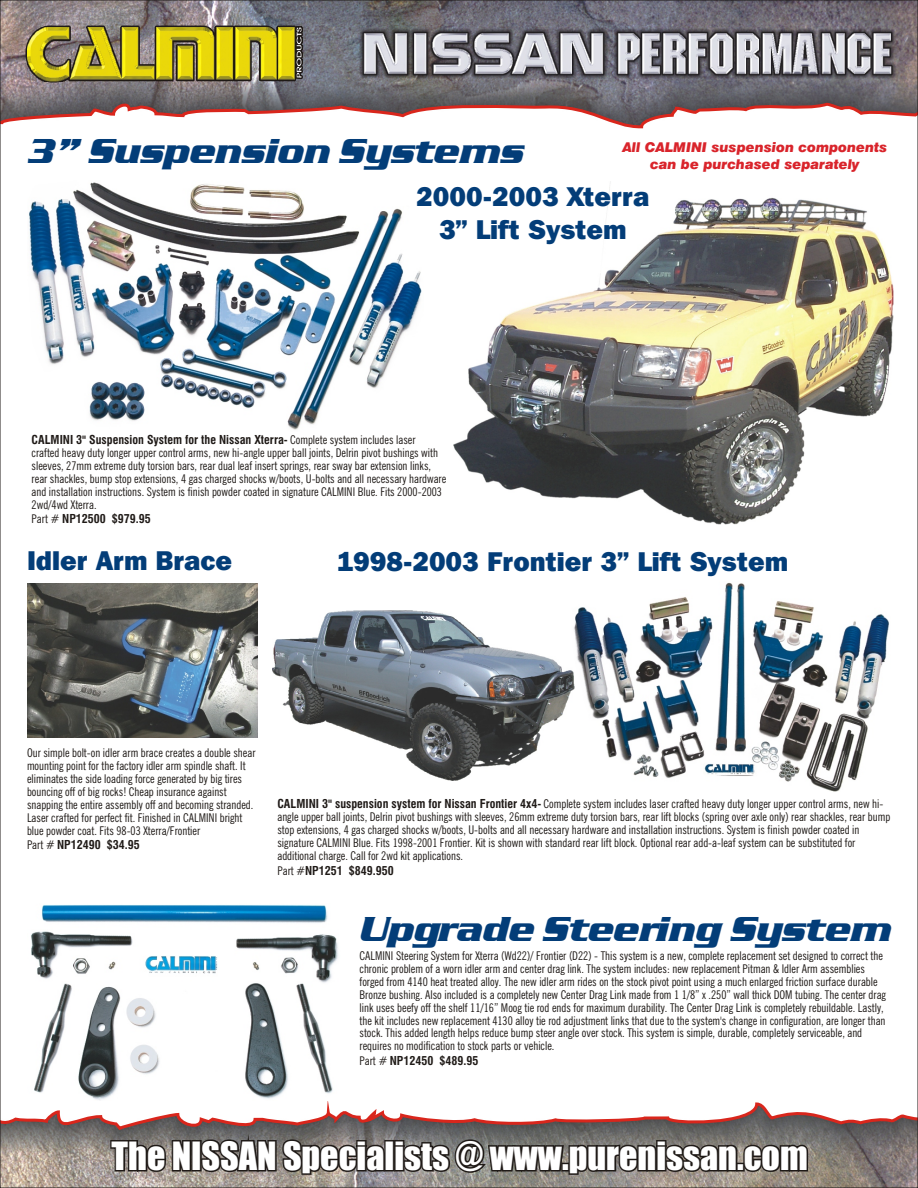
<style>
.page{position:relative;width:918px;height:1188px;background:#fff}
.page>*{position:absolute;margin:0;border:0;box-sizing:border-box;transform-origin:0 0}
.t1{font:italic 36px "Serpentine D Bol";color:#033d78}
.t2{font:36px "Impact";color:#1f1a17}
.t3{font:27px/33.2px "Frnk Goth ITC Hv BT";color:#033d78;text-align:center}
.t4{font:italic 13.5px/16.4px "Swis 721 Blk BT";color:#d9242b;text-align:center}
.t5{font:12px/12.9px "News Goth Cn BT";color:#1f1a17}
.t6{font:700 12px "Swis 721 Cn BT";color:#1f1a17}
.s1{font-family:"News Goth Cn BT";font-weight:400}
.s2{font-family:"Swis 721 Cn BT";font-weight:700}
</style>
<div class="page">
<img style="left:2px;top:2px;width:914px;height:1184px">
<svg style="left:2px;top:1101px;width:914px;height:34px"></svg>
<img style="left:27px;top:181px;width:396px;height:250px">
<svg style="left:2px;top:24px;width:914px;height:106px"></svg>
<img style="left:27px;top:27px;width:269px;height:54px">
<img style="left:27px;top:903px;width:314px;height:198px">
<img style="left:27px;top:584px;width:231px;height:154px">
<img style="left:571px;top:582px;width:320px;height:210px">
<img style="left:273px;top:610px;width:302px;height:171px">
<img style="left:454px;top:182px;width:440px;height:343px">
<h1 class="t1" style="left:27px;top:133px;width:499px">3” Suspension Systems</h1>
<p class="t4" style="left:622px;top:141px;width:266px">All CALMINI suspension components can be purchased separately</p>
<h2 class="t3" style="left:416px;top:183px;width:235px">2000-2003 Xterra<br>3” Lift System</h2>
<p class="t6" style="left:32px;top:435px;width:385px">CALMINI 3" Suspension System for the Nissan Xterra- <span class="s1">Complete system includes laser</span></p>
<p class="t5" style="left:32px;top:447px;width:416px">crafted heavy duty longer upper control arms, new hi-angle upper ball joints, Delrin pivot bushings with sleeves, 27mm extreme duty torsion bars, rear dual leaf insert springs, rear sway bar extension links, rear shackles, bump stop extensions, 4 gas charged shocks w/boots, U-bolts and all necessary hardware and installation instructions. System is finish powder coated in signature CALMINI Blue. Fits 2000-2003<br>2wd/4wd Xterra.</p>
<p class="t6" style="left:32px;top:514px;width:121px"><span class="s1">Part #</span> NP12500 $979.95</p>
<h2 class="t3" style="left:27px;top:547px;width:207px">Idler Arm Brace</h2>
<h2 class="t3" style="left:336px;top:547px;width:453px">1998-2003 Frontier 3” Lift System</h2>
<p class="t5" style="left:27px;top:747px;width:230px">Our simple bolt-on idler arm brace creates a double shear mounting point for the factory idler arm spindle shaft. It eliminates the side loading force generated by big tires bouncing off of big rocks! Cheap insurance against snapping the entire assembly off and becoming stranded.<br>Laser crafted for perfect fit. Finished in CALMINI bright blue powder coat. Fits 98-03 Xterra/Frontier</p>
<p class="t6" style="left:27px;top:840px;width:114px"><span class="s1">Part #</span> NP12490 $34.95</p>
<p class="t5" style="left:277px;top:799px;width:614px"><span class="s2">CALMINI 3" suspension system for Nissan Frontier 4x4-</span> Complete system includes laser crafted heavy duty longer upper control arms, new hi&shy;angle upper ball joints, Delrin pivot bushings with sleeves, 26mm extreme duty torsion bars, rear lift blocks (spring over axle only) rear shackles, rear bump stop extensions, 4 gas charged shocks w/boots, U-bolts and all necessary hardware and installation instructions. System is finish powder coated in signature CALMINI Blue. Fits 1998-2001 Frontier. Kit is shown with standard rear lift block. Optional rear add-a-leaf system can be substituted for additional charge. Call for 2wd kit applications.</p>
<p class="t6" style="left:277px;top:865px;width:118px"><span class="s1">Part #</span>NP1251 $849.950</p>
<h1 class="t1" style="left:360px;top:911px;width:534px">Upgrade Steering System</h1>
<p class="t5" style="left:360px;top:950px;width:528px">CALMINI Steering System for Xterra (Wd22)/ Frontier (D22) - This system is a new, complete replacement set designed to correct the chronic problem of a worn idler arm and center drag link. The system includes: new replacement Pitman &amp; Idler Arm assemblies forged from 4140 heat treated alloy. The new idler arm rides on the stock pivot point using a much enlarged friction surface durable Bronze bushing. Also included is a completely new Center Drag Link made from 1 1/8” x .250” wall thick DOM tubing. The center drag link uses beefy off the shelf 11/16” Moog tie rod ends for maximum durability. The Center Drag Link is completely rebuildable. Lastly, the kit includes new replacement 4130 alloy tie rod adjustment links that due to the system's change in configuration, are longer than stock. This added length helps reduce bump steer angle over stock. This system is simple, durable, completely serviceable, and requires no modification to stock parts or vehicle.</p>
<p class="t6" style="left:360px;top:1056px;width:120px"><span class="s1">Part #</span> NP12450 $489.95</p>
<h1 class="t2" style="left:112px;top:1142px;width:698px">The NISSAN Specialists @ www.purenissan.com</h1>
</div>
